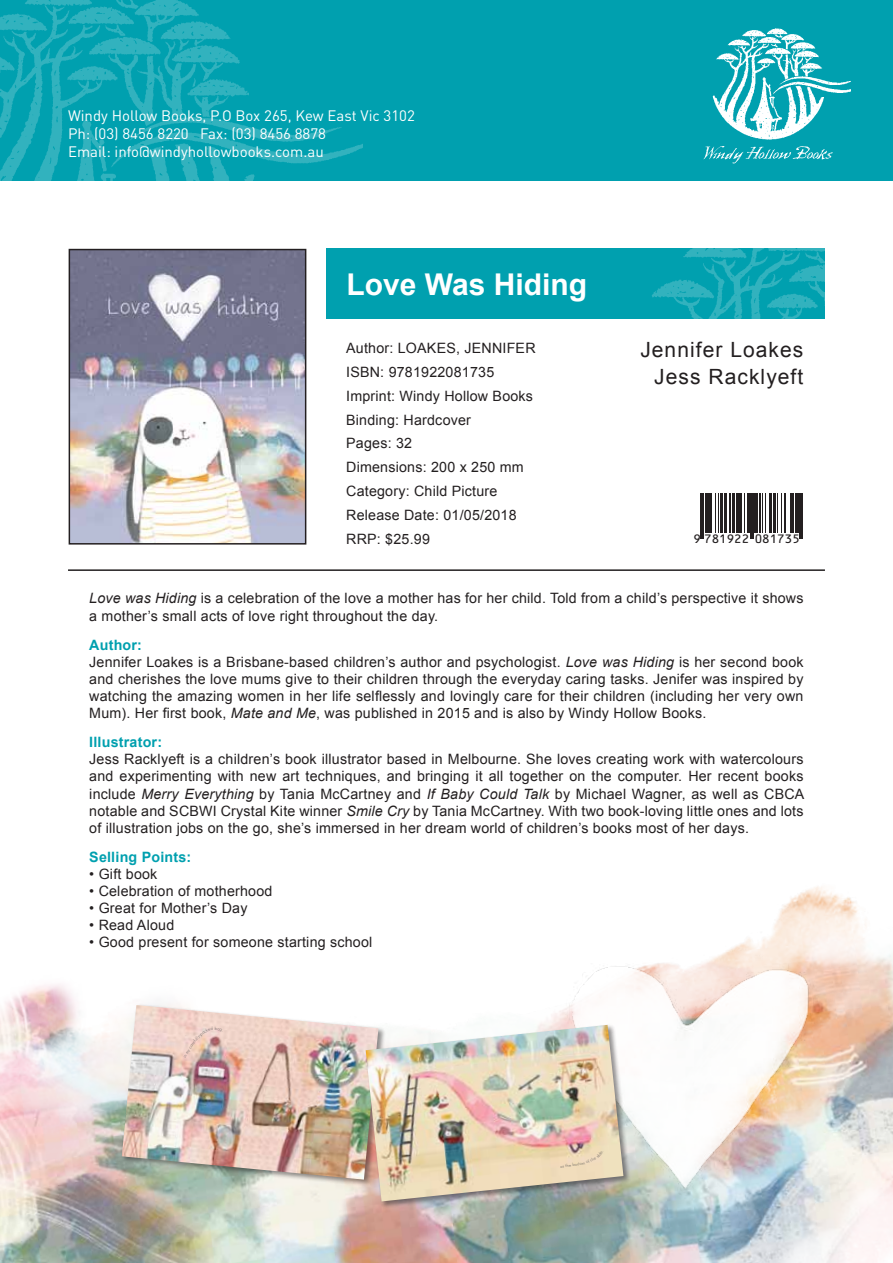
<style>
.page{position:relative;width:893px;height:1263px;background:#fff}
.page>*{position:absolute;margin:0;border:0;box-sizing:border-box;transform-origin:0 0}
.t1{font:700 30px "Arial";color:#fff}
.t2{font:21px/27px "Arial";letter-spacing:.05em;color:#231f20;text-align:right}
.t3{font:15px/18px "DIN";color:#fff}
.t4{font:14.25px/17.1px "Arial";letter-spacing:.015em;color:#231f20}
.t5{font:700 14.25px "Arial";letter-spacing:.015em;color:#00a0af}
.t6{font:13.65px "OCRB10 Pitch BT";letter-spacing:-.05em;color:#231f20}
.s1{font-style:italic}
.s2{font-weight:700;color:#00a0af}
</style>
<div class="page">
<div style="left:0;top:0;width:893px;height:180px;background:#00a0af"></div>
<img style="left:0;top:0;width:362px;height:370px">
<img style="left:712px;top:28px;width:138px;height:112px">
<svg style="left:703px;top:146px;width:130px;height:17px"></svg>
<img style="left:0;top:886px;width:893px;height:377px">
<div style="left:327px;top:249px;width:498px;height:70px;background:#00a0af"></div>
<img style="left:620px;top:248px;width:205px;height:71px">
<hr style="left:68px;top:569px;width:757px;height:2px;background:#231f20">
<img style="left:72px;top:252px;width:231px;height:290px">
<div style="left:69px;top:249px;width:237px;height:296px;border:2px solid #231f20"></div>
<svg style="left:700px;top:493px;width:103px;height:46px"></svg>
<hr style="left:701px;top:493px;width:1px;height:45px;background:#231f20">
<hr style="left:703px;top:493px;width:1px;height:45px;background:#231f20">
<hr style="left:705px;top:493px;width:3px;height:40px;background:#231f20">
<hr style="left:709px;top:493px;width:2px;height:40px;background:#231f20">
<hr style="left:715px;top:493px;width:1px;height:40px;background:#231f20">
<hr style="left:718px;top:493px;width:1px;height:40px;background:#231f20">
<hr style="left:720px;top:493px;width:2px;height:40px;background:#231f20">
<hr style="left:724px;top:493px;width:2px;height:40px;background:#231f20">
<hr style="left:730px;top:493px;width:1px;height:40px;background:#231f20">
<hr style="left:732px;top:493px;width:2px;height:40px;background:#231f20">
<hr style="left:736px;top:493px;width:2px;height:40px;background:#231f20">
<hr style="left:739px;top:493px;width:3px;height:40px;background:#231f20">
<hr style="left:744px;top:493px;width:1px;height:40px;background:#231f20">
<hr style="left:747px;top:493px;width:2px;height:40px;background:#231f20">
<hr style="left:750px;top:493px;width:1px;height:45px;background:#231f20">
<hr style="left:752px;top:493px;width:1px;height:45px;background:#231f20">
<hr style="left:754px;top:493px;width:4px;height:40px;background:#231f20">
<hr style="left:760px;top:493px;width:1px;height:40px;background:#231f20">
<hr style="left:762px;top:493px;width:1px;height:40px;background:#231f20">
<hr style="left:765px;top:493px;width:1px;height:40px;background:#231f20">
<hr style="left:769px;top:493px;width:3px;height:40px;background:#231f20">
<hr style="left:774px;top:493px;width:2px;height:40px;background:#231f20">
<hr style="left:777px;top:493px;width:1px;height:40px;background:#231f20">
<hr style="left:781px;top:493px;width:1px;height:40px;background:#231f20">
<hr style="left:785px;top:493px;width:1px;height:40px;background:#231f20">
<hr style="left:790px;top:493px;width:1px;height:40px;background:#231f20">
<hr style="left:792px;top:493px;width:1px;height:40px;background:#231f20">
<hr style="left:795px;top:493px;width:4px;height:40px;background:#231f20">
<hr style="left:800px;top:493px;width:1px;height:45px;background:#231f20">
<hr style="left:802px;top:493px;width:1px;height:45px;background:#231f20">
<img style="left:558px;top:948px;width:268px;height:272px">
<div style="left:121px;top:1004px;width:265px;height:183px;background:#231f20;opacity:.5"></div>
<img style="left:122px;top:1005px;width:256px;height:174px">
<div style="left:365px;top:1024px;width:266px;height:185px;background:#231f20;opacity:.5"></div>
<img style="left:366px;top:1025px;width:257px;height:176px">
<svg style="left:184px;top:1026px;width:39px;height:32px"></svg>
<svg style="left:560px;top:1151px;width:44px;height:17px"></svg>
<p class="t3" style="left:68px;top:106px;width:348px">Windy Hollow Books, P.O Box 265, Kew East Vic 3102<br>Ph: (03) 8456 8220 Fax: (03) 8456 8878<br>Email: info@windyhollowbooks.com.au</p>
<h1 class="t1" style="left:347px;top:264px;width:242px">Love Was Hiding</h1>
<p class="t4" style="left:346px;top:336px;width:191px;line-height:23.9px">Author: LOAKES, JENNIFER<br>ISBN: 9781922081735<br>Imprint: Windy Hollow Books<br>Binding: Hardcover<br>Pages: 32<br>Dimensions: 200 x 250 mm<br>Category: Child Picture<br>Release Date: 01/05/2018<br>RRP: $25.99</p>
<h2 class="t2" style="left:640px;top:336px;width:164px">Jennifer Loakes<br>Jess Racklyeft</h2>
<p class="t6" style="left:693px;top:533px;width:109px">9 781922 081735</p>
<p class="t4" style="left:89px;top:590px;width:716px"><span class="s1">Love was Hiding</span> is a celebration of the love a mother has for her child. Told from a child’s perspective it shows a mother’s small acts of love right throughout the day.</p>
<p class="t4" style="left:89px;top:636px;width:716px"><span class="s2">Author:<br></span>Jennifer Loakes is a Brisbane-based children’s author and psychologist. <span class="s1">Love was Hiding</span> is her second book and cherishes the love mums give to their children through the everyday caring tasks. Jenifer was inspired by watching the amazing women in her life selflessly and lovingly care for their children (including her very own Mum). Her first book, <span class="s1">Mate and Me</span>, was published in 2015 and is also by Windy Hollow Books.</p>
<p class="t5" style="left:89px;top:733px;width:74px">Illustrator:</p>
<p class="t4" style="left:89px;top:751px;width:717px;text-align:justify">Jess Racklyeft is a children’s book illustrator based in Melbourne. She loves creating work with watercolours and experimenting with new art techniques, and bringing it all together on the computer. Her recent books include <span class="s1">Merry Everything</span> by Tania McCartney and <span class="s1">If Baby Could Talk</span> by Michael Wagner, as well as CBCA notable and SCBWI Crystal Kite winner <span class="s1">Smile Cry</span> by Tania McCartney. With two book-loving little ones and lots of illustration jobs on the go, she’s immersed in her dream world of children’s books most of her days.</p>
<p class="t5" style="left:89px;top:847px;width:103px">Selling Points:</p>
<p class="t4" style="left:89px;top:865px;width:70px">• Gift book</p>
<p class="t4" style="left:89px;top:883px;width:185px">• Celebration of motherhood</p>
<p class="t4" style="left:89px;top:900px;width:160px">• Great for Mother’s Day</p>
<p class="t4" style="left:89px;top:917px;width:86px">• Read Aloud</p>
<p class="t4" style="left:89px;top:934px;width:285px">• Good present for someone starting school</p>
</div>
